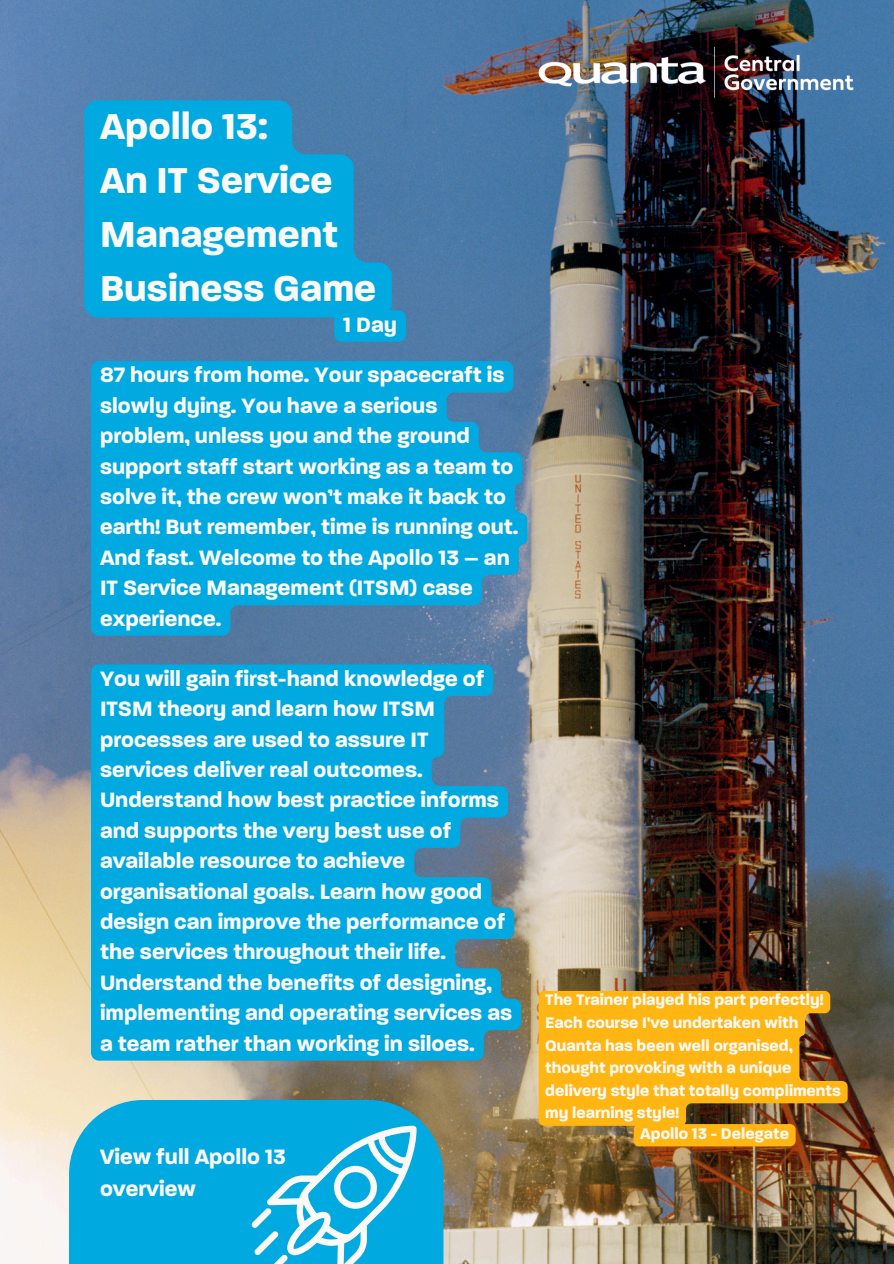
<style>
.page{position:relative;width:894px;height:1264px;background:#fff}
.page>*{position:absolute;margin:0;border:0;box-sizing:border-box;transform-origin:0 0}
.t1{font:700 39px/54px "Paralucent";color:#faf9f6}
.t2{font:700 22.5px/30.3px "Paralucent";color:#faf9f6}
.t3{font:700 16.5px/22.5px "Paralucent";color:#faf9f6}
</style>
<div class="page">
<img style="left:0;top:0;width:893px;height:1263px">
<svg style="left:91px;top:361px;width:436px;height:274px;background:#0ba3d8"></svg>
<svg style="left:84px;top:100px;width:308px;height:217px;background:#0ba2d7"></svg>
<div style="left:334px;top:310px;width:72px;height:32px;background:#00a9e0;border-radius:8px"></div>
<svg style="left:91px;top:664px;width:430px;height:396px;background:#0ba3d6"></svg>
<svg style="left:538px;top:990px;width:309px;height:135px;background:#e3a116"></svg>
<div style="left:633px;top:1124px;width:162px;height:22px;background:#ffb612;border-radius:6px"></div>
<div style="left:69px;top:1099px;width:374px;height:164px;background:#00a9e0"></div>
<svg style="left:251px;top:1125px;width:165px;height:139px"></svg>
<img style="left:525px;top:34px;width:341px;height:77px">
<h2 class="t1" style="left:100px;top:101px;width:278px">Apollo 13:<br>An IT Service<br>Management<br>Business Game</h2>
<p class="t2" style="left:343px;top:310px;width:55px">1 Day</p>
<h1 class="t2" style="left:100px;top:361px;width:419px">87 hours from home. Your spacecraft is slowly dying. You have a serious problem, unless you and the ground support staff start working as a team to solve it, the crew won’t make it back to earth! But remember, time is running out.<br>And fast. Welcome to the Apollo 13 – an IT Service Management (ITSM) case experience.</h1>
<h2 class="t2" style="left:100px;top:664px;width:413px">You will gain first-hand knowledge of ITSM theory and learn how ITSM processes are used to assure IT services deliver real outcomes.<br>Understand how best practice informs and supports the very best use of available resource to achieve organisational goals. Learn how good design can improve the performance of the services throughout their life.<br>Understand the benefits of designing, implementing and operating services as a team rather than working in siloes.</h2>
<p class="t2" style="left:100px;top:1142px;width:187px;line-height:31.5px">View full Apollo 13 overview</p>
<h2 class="t3" style="left:545px;top:989px;width:280px">The Trainer played his part perfectly!</h2>
<p class="t3" style="left:545px;top:1012px;width:297px">Each course I've undertaken with<br>Quanta has been well organised, thought provoking with a unique delivery style that totally compliments my learning style!</p>
<h2 class="t3" style="left:640px;top:1122px;width:150px">Apollo 13 - Delegate</h2>
</div>
